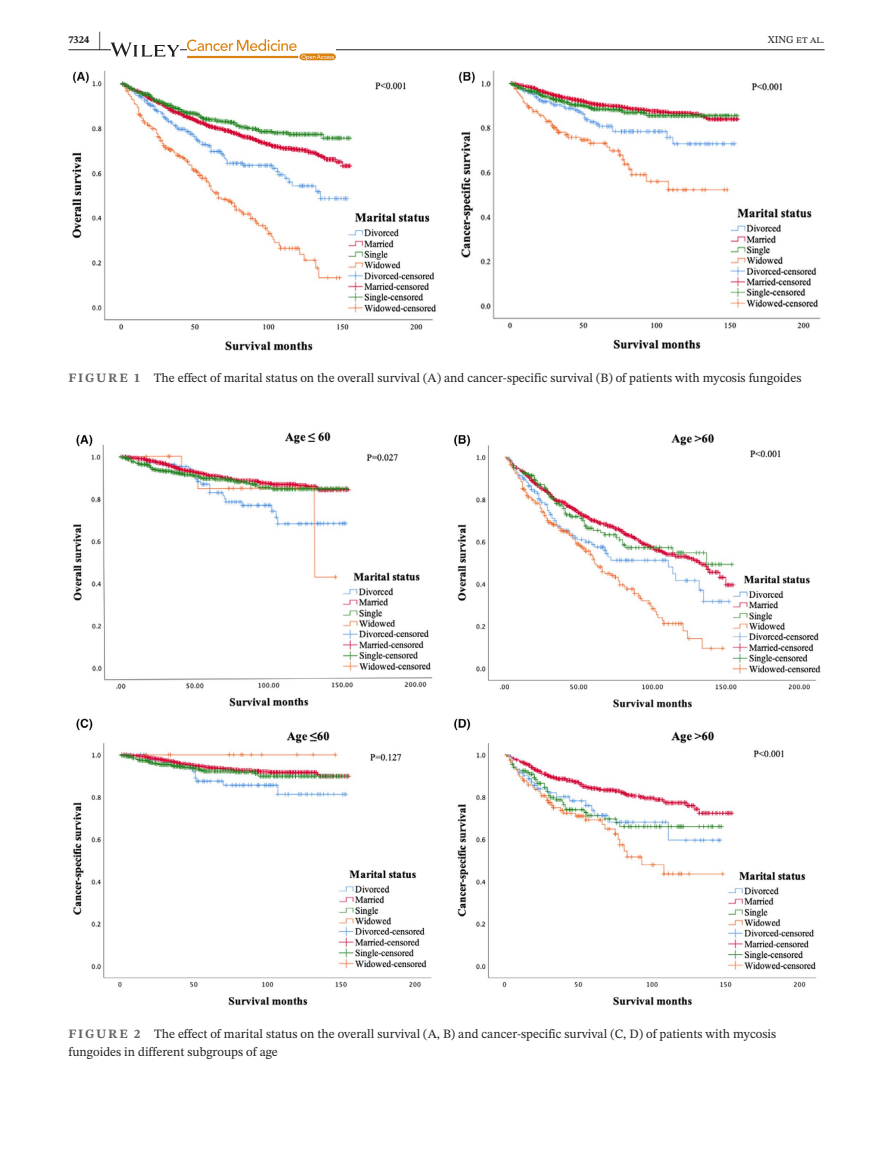
<style>
.page{position:relative;width:893px;height:1174px;background:#fff}
.page>*{position:absolute;margin:0;border:0;box-sizing:border-box;transform-origin:0 0}
.t1{font:12.75px/18px "STIX Two Text";color:#231f20}
.t2{font:10.5px "STIX Two Text";color:#231f20}
.t3{font:700 10.5px "STIX Two Text";color:#231f20}
.s1{font-size:21px}
.s2{font-weight:700;color:#636366}
</style>
<div class="page">
<hr style="left:68px;top:49px;width:756px;height:1px;background:#231f20">
<svg style="left:111px;top:43px;width:68px;height:14px"></svg>
<svg style="left:187px;top:39px;width:149px;height:21px"></svg>
<img style="left:72px;top:70px;width:749px;height:280px">
<img style="left:73px;top:432px;width:748px;height:573px">
<p class="t3" style="left:68px;top:32px;width:34px">7324 <span class="s1">|</span></p>
<p class="t2" style="left:768px;top:32px;width:58px">XING et al.</p>
<p class="t1" style="left:68px;top:369px;width:734px"><span class="s2">FIGURE 1</span> The effect of marital status on the overall survival (A) and cancer-specific survival (B) of patients with mycosis fungoides</p>
<p class="t1" style="left:68px;top:1024px;width:709px"><span class="s2">FIGURE 2</span> The effect of marital status on the overall survival (A, B) and cancer-specific survival (C, D) of patients with mycosis fungoides in different subgroups of age</p>
</div>
